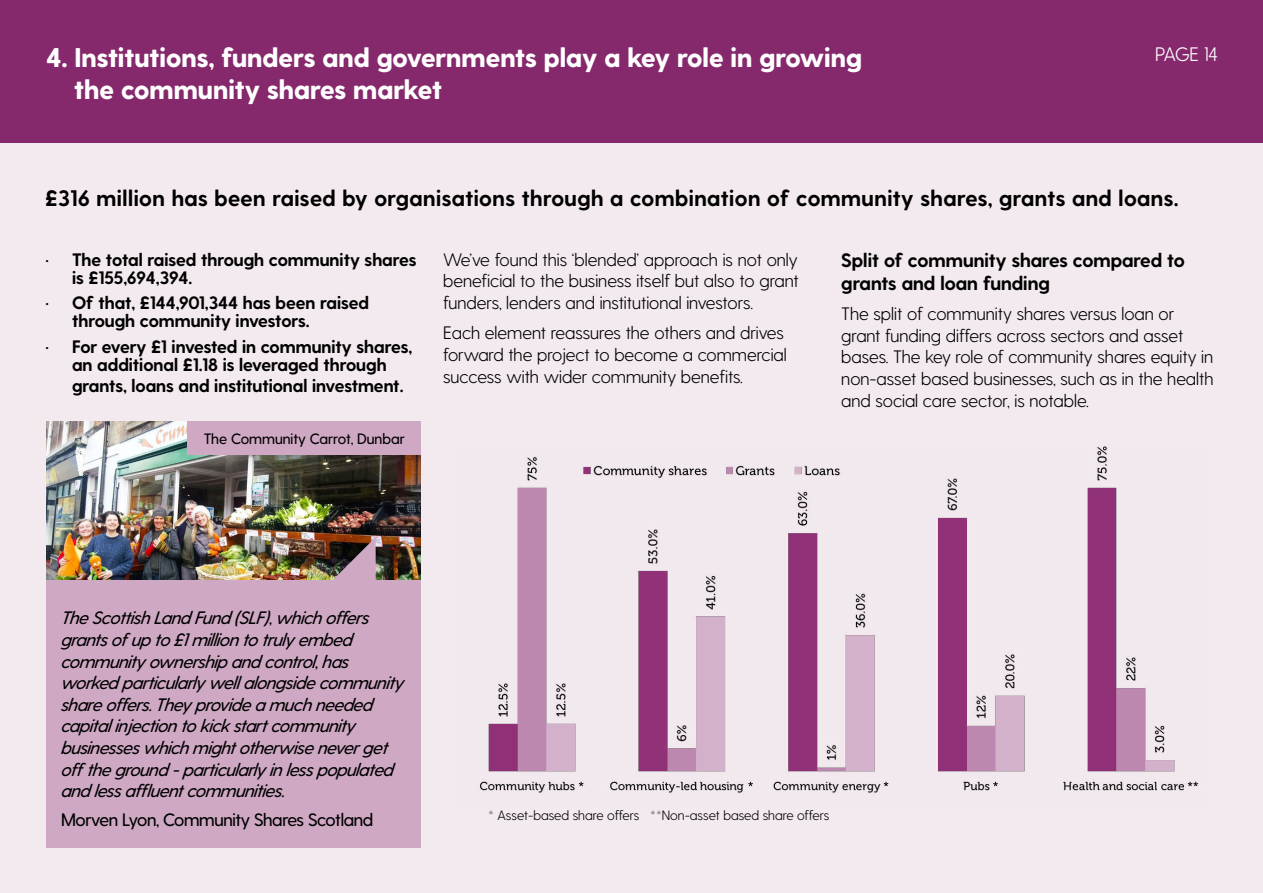
<style>
.page{position:relative;width:1263px;height:893px;background:#f3eaf0}
.page>*{position:absolute;margin:0;border:0;box-sizing:border-box;transform-origin:0 0}
.t1{font:800 27px/32.4px "Greycliff CF";color:#fff}
.t2{font:700 22.5px "Greycliff CF";letter-spacing:.02em;color:#000}
.t3{font:700 19.5px/23.4px "Greycliff CF";color:#000}
.t4{font:300 19.5px "Greycliff CF";letter-spacing:-.025em;color:#fff}
.t5{font:300 18px/21.6px "Greycliff CF";color:#000}
.t6{font:italic 500 18px/21.6px "Greycliff CF";letter-spacing:-.025em;color:#000}
.t7{font:700 18px/18px "Greycliff CF";color:#000}
.t8{font:500 18px "Greycliff CF";letter-spacing:-.02em;color:#000}
.t9{font:500 15px "Greycliff CF";color:#000}
.t10{font:300 13.5px "Greycliff CF";color:#000}
.s1{font-weight:300}
</style>
<div class="page">
<div style="left:0;top:0;width:1263px;height:143px;background:#86286c"></div>
<img style="left:479px;top:446px;width:720px;height:347px">
<img style="left:46px;top:422px;width:375px;height:159px">
<div style="left:46px;top:581px;width:375px;height:267px;background:#cfa9c4"></div>
<svg style="left:331px;top:537px;width:45px;height:44px;background:#81656b"></svg>
<div style="left:188px;top:422px;width:233px;height:33px;background:#cfa9c4"></div>
<h1 class="t1" style="left:74px;top:42px;width:789px;text-indent:-28px">4. Institutions, funders and governments play a key role in growing the community shares market</h1>
<p class="t4" style="left:1155px;top:42px;width:64px">PAGE 14</p>
<p class="t2" style="left:45px;top:184px;width:1135px">£316 million has been raised by organisations through a combination of community shares, grants and loans.</p>
<p class="t7" style="left:72px;top:250px;width:346px;text-indent:-27px"><span class="s1">•</span> The total raised through community shares is £155,694,394.</p>
<p class="t7" style="left:72px;top:294px;width:298px;text-indent:-27px"><span class="s1">•</span> Of that, £144,901,344 has been raised through community investors.</p>
<p class="t7" style="left:45px;top:337px;width:369px;text-align:center"><span class="s1">•</span> For every £1 invested in community shares, an additional £1.18 is leveraged through</p>
<p class="t7" style="left:72px;top:377px;width:333px">grants, loans and institutional investment.</p>
<p class="t9" style="left:204px;top:430px;width:202px">The Community Carrot, Dunbar</p>
<p class="t5" style="left:443px;top:248px;width:357px;text-align:justify">We’ve found this ‘blended’ approach is not only beneficial to the business itself but also to grant funders, lenders and institutional investors.</p>
<p class="t5" style="left:443px;top:322px;width:345px">Each element reassures the others and drives forward the project to become a commercial success with wider community benefits.</p>
<p class="t3" style="left:841px;top:248px;width:345px">Split of community shares compared to grants and loan funding</p>
<p class="t5" style="left:841px;top:303px;width:374px">The split of community shares versus loan or grant funding differs across sectors and asset bases. The key role of community shares equity in non-asset based businesses, such as in the health and social care sector, is notable.</p>
<p class="t6" style="left:61px;top:607px;width:348px">The Scottish Land Fund (SLF),which offers grantsof up to £1million to truly embed community ownership and control,has worked particularly wellalongside community share offers.They provide a much needed capitalinjection to kick startcommunity businesseswhich mightotherwise neverget off the ground -particularly in lesspopulated and lessaffluentcommunities.</p>
<p class="t8" style="left:61px;top:809px;width:314px">Morven Lyon, Community Shares Scotland</p>
<p class="t10" style="left:488px;top:807px;width:343px">* Asset-based share offers **Non-asset based share offers</p>
</div>
